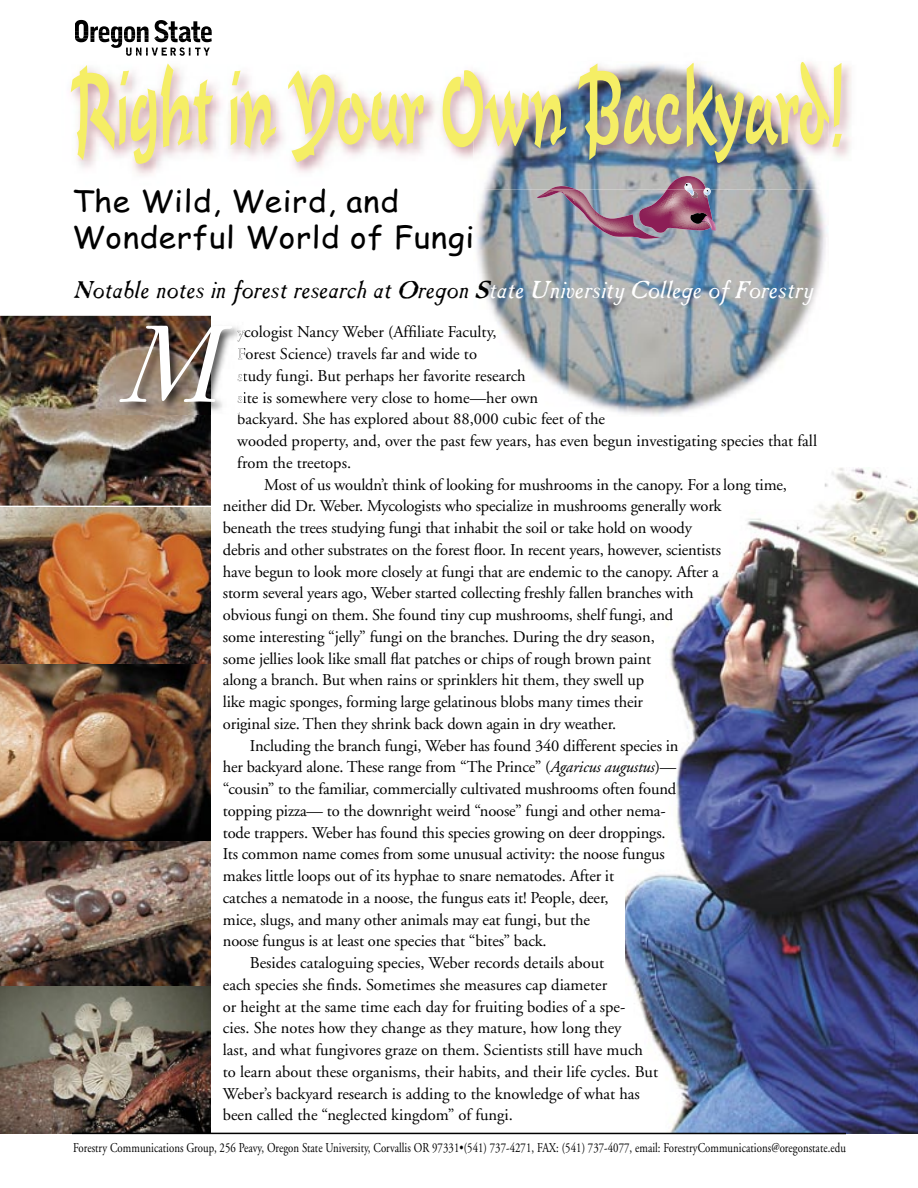
<style>
.page{position:relative;width:918px;height:1188px;background:#fff}
.page>*{position:absolute;margin:0;border:0;box-sizing:border-box;transform-origin:0 0}
.t1{font:500 110.55px "Time Scr D";color:#f5ee65;scale:.49 1}
.t2{font:30px/36px "Comic Sans MS";letter-spacing:.02em;color:#000;scale:1.05 1}
.t3{font:italic 24px "Casablanca Antique";color:#000}
.t4{font:16.5px "Adobe Garamond";letter-spacing:-.01em;color:#000}
.t5{font:13.5px "Adobe Garamond";letter-spacing:.005em;color:#000;scale:.8 1}
.s1{color:#fff}
.s2{font-style:italic}
</style>
<div class="page">
<img style="left:476px;top:190px;width:352px;height:226px">
<img style="left:72px;top:62px;width:779px;height:128px">
<img style="left:667px;top:176px;width:39px;height:7px">
<svg style="left:536px;top:183px;width:180px;height:56px;background:#9d8397"></svg>
<img style="left:181px;top:188px;width:216px;height:2px">
<img style="left:74px;top:188px;width:107px;height:2px">
<img style="left:625px;top:468px;width:293px;height:666px">
<img style="left:0;top:316px;width:211px;height:348px">
<svg style="left:76px;top:20px;width:136px;height:36px"></svg>
<img style="left:0;top:664px;width:211px;height:323px">
<img style="left:0;top:987px;width:211px;height:147px">
<img style="left:116px;top:322px;width:124px;height:92px">
<img style="left:237px;top:326px;width:7px;height:16px">
<img style="left:238px;top:347px;width:6px;height:15px">
<img style="left:238px;top:369px;width:6px;height:16px">
<img style="left:238px;top:391px;width:6px;height:16px">
<svg style="left:119px;top:325px;width:113px;height:78px"></svg>
<hr style="left:72px;top:1133px;width:774px;height:1px;background:#000">
<h1 class="t1" style="left:73px;top:44px;width:1580px">Right in Your Own Backyard!</h1>
<h2 class="t2" style="left:72px;top:182px;width:384px">The Wild, Weird, and<br>Wonderful World of Fungi</h2>
<h3 class="t3" style="left:73px;top:275px;width:741px">Notable notes in forest research at Oregon S<span class="s1">tate University College of Forestry</span></h3>
<p class="t4" style="left:237px;top:323px;width:261px">ycologist Nancy Weber (Affiliate Faculty,</p>
<p class="t4" style="left:237px;top:345px;width:241px">Forest Science) travels far and wide to</p>
<p class="t4" style="left:237px;top:367px;width:290px">study fungi. But perhaps her favorite research</p>
<p class="t4" style="left:237px;top:389px;width:302px">site is somewhere very close to home—her own</p>
<p class="t4" style="left:237px;top:410px;width:369px">backyard. She has explored about 88,000 cubic feet of the</p>
<p class="t4" style="left:237px;top:432px;width:581px">wooded property, and, over the past few years, has even begun investigating species that fall</p>
<p class="t4" style="left:237px;top:454px;width:115px">from the treetops.</p>
<p class="t4" style="left:264px;top:476px;width:524px">Most of us wouldn’t think of looking for mushrooms in the canopy. For a long time,</p>
<p class="t4" style="left:223px;top:497px;width:500px">neither did Dr. Weber. Mycologists who specialize in mushrooms generally work</p>
<p class="t4" style="left:223px;top:519px;width:471px">beneath the trees studying fungi that inhabit the soil or take hold on woody</p>
<p class="t4" style="left:223px;top:541px;width:500px">debris and other substrates on the forest floor. In recent years, however, scientists</p>
<p class="t4" style="left:223px;top:563px;width:497px">have begun to look more closely at fungi that are endemic to the canopy. After a</p>
<p class="t4" style="left:223px;top:584px;width:472px">storm several years ago, Weber started collecting freshly fallen branches with</p>
<p class="t4" style="left:223px;top:606px;width:452px">obvious fungi on them. She found tiny cup mushrooms, shelf fungi, and</p>
<p class="t4" style="left:223px;top:628px;width:433px">some interesting “jelly” fungi on the branches. During the dry season,</p>
<p class="t4" style="left:223px;top:650px;width:430px">some jellies look like small flat patches or chips of rough brown paint</p>
<p class="t4" style="left:223px;top:671px;width:423px">along a branch. But when rains or sprinklers hit them, they swell up</p>
<p class="t4" style="left:223px;top:693px;width:422px">like magic sponges, forming large gelatinous blobs many times their</p>
<p class="t4" style="left:223px;top:715px;width:395px">original size. Then they shrink back down again in dry weather.</p>
<p class="t4" style="left:250px;top:737px;width:430px">Including the branch fungi, Weber has found 340 different species in</p>
<p class="t4" style="left:223px;top:758px;width:455px">her backyard alone. These range from “The Prince” (<span class="s2">Agaricus augustus</span>)—</p>
<p class="t4" style="left:223px;top:780px;width:455px">“cousin” to the familiar, commercially cultivated mushrooms often found</p>
<p class="t4" style="left:223px;top:802px;width:444px">topping pizza— to the downright weird “noose” fungi and other nema-</p>
<p class="t4" style="left:223px;top:824px;width:444px">tode trappers. Weber has found this species growing on deer droppings.</p>
<p class="t4" style="left:223px;top:845px;width:443px">Its common name comes from some unusual activity: the noose fungus</p>
<p class="t4" style="left:223px;top:867px;width:393px">makes little loops out of its hyphae to snare nematodes. After it</p>
<p class="t4" style="left:223px;top:889px;width:387px">catches a nematode in a noose, the fungus eats it! People, deer,</p>
<p class="t4" style="left:223px;top:911px;width:369px">mice, slugs, and many other animals may eat fungi, but the</p>
<p class="t4" style="left:223px;top:932px;width:325px">noose fungus is at least one species that “bites” back.</p>
<p class="t4" style="left:250px;top:954px;width:356px">Besides cataloguing species, Weber records details about</p>
<p class="t4" style="left:223px;top:976px;width:386px">each species she finds. Sometimes she measures cap diameter</p>
<p class="t4" style="left:223px;top:998px;width:404px">or height at the same time each day for fruiting bodies of a spe-</p>
<p class="t4" style="left:223px;top:1019px;width:400px">cies. She notes how they change as they mature, how long they</p>
<p class="t4" style="left:223px;top:1041px;width:422px">last, and what fungivores graze on them. Scientists still have much</p>
<p class="t4" style="left:223px;top:1063px;width:437px">to learn about these organisms, their habits, and their life cycles. But</p>
<p class="t4" style="left:223px;top:1085px;width:419px">Weber’s backyard research is adding to the knowledge of what has</p>
<p class="t4" style="left:223px;top:1106px;width:292px">been called the “neglected kingdom” of fungi.</p>
<p class="t5" style="left:73px;top:1140px;width:968px">Forestry Communications Group, 256 Peavy, Oregon State University, Corvallis OR 97331•(541) 737-4271, FAX: (541) 737-4077, email: ForestryCommunications@oregonstate.edu</p>
</div>
